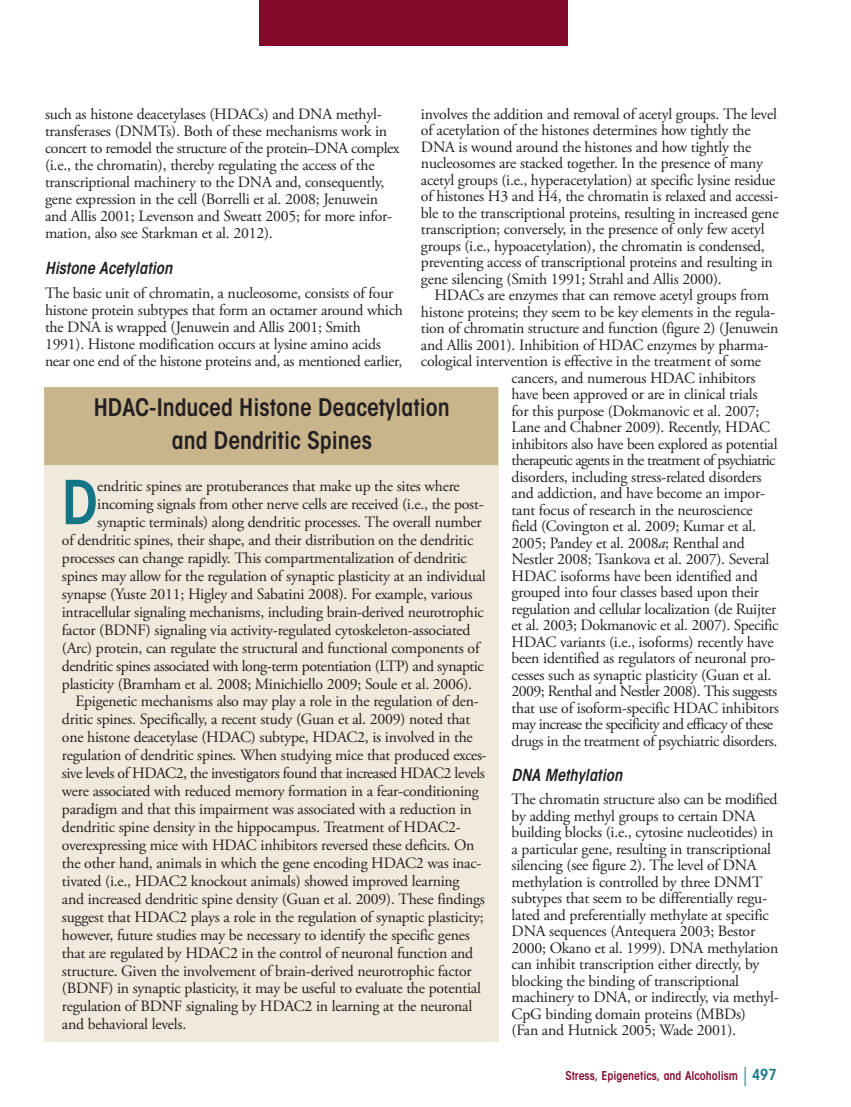
<style>
.page{position:relative;width:851px;height:1107px;background:#fff}
.page>*{position:absolute;margin:0;border:0;box-sizing:border-box;transform-origin:0 0}
.t1{font:600 condensed 60px "ITC Avant Garde Std";color:#147586}
.t2{font:600 condensed 24px/33px "ITC Avant Garde Std";color:#231f20;text-align:center}
.t3{font:italic 600 condensed 16.5px "ITC Avant Garde Std";color:#231f20}
.t4{font:15.75px/16.5px "Adobe Garamond Pro";letter-spacing:-.015em;color:#231f20}
.t5{font:15.75px "Adobe Garamond Pro";letter-spacing:-.035em;color:#231f20}
.t6{font:600 condensed 12px "ITC Avant Garde Std";color:#830a2b}
.s1{font-style:italic}
.s2{font-size:15px;color:#147586}
</style>
<div class="page">
<svg style="left:744px;top:1067px;width:1px;height:19px"></svg>
<div style="left:259px;top:0;width:308px;height:46px;background:#830a2b"></div>
<div style="left:44px;top:387px;width:454px;height:654px;background:#f0eadc"></div>
<div style="left:44px;top:387px;width:454px;height:78px;background:#c9b58c"></div>
<p class="t4" style="left:45px;top:106px;width:356px;line-height:17.1px">such as histone deacetylases (HDACs) and DNA methyl&shy;transferases (DNMTs). Both of these mechanisms work in concert to remodel the structure of the protein–DNA complex (i.e., the chromatin), thereby regulating the access of the transcriptional machinery to the DNA and, consequently, gene expression in the cell (Borrelli et al. 2008; Jenuwein and Allis 2001; Levenson and Sweatt 2005; for more infor&shy;mation, also see Starkman et al. 2012).</p>
<p class="t3" style="left:45px;top:262px;width:129px">Histone Acetylation</p>
<p class="t4" style="left:45px;top:286px;width:359px;line-height:17.1px">The basic unit of chromatin, a nucleosome, consists of four histone protein subtypes that form an octamer around which the DNA is wrapped (Jenuwein and Allis 2001; Smith 1991). Histone modification occurs at lysine amino acids near one end of the histone proteins and, as mentioned earlier,</p>
<p class="t4" style="left:421px;top:107px;width:357px">involves the addition and removal of acetyl groups. The level</p>
<p class="t4" style="left:421px;top:123px;width:331px">of acetylation of the histones determines how tightly the</p>
<p class="t4" style="left:421px;top:140px;width:332px">DNA is wound around the histones and how tightly the</p>
<p class="t4" style="left:421px;top:156px;width:343px">nucleosomes are stacked together. In the presence of many</p>
<p class="t4" style="left:421px;top:173px;width:356px">acetyl groups (i.e., hyperacetylation) at specific lysine residue</p>
<p class="t4" style="left:421px;top:189px;width:359px">of histones H3 and H4, the chromatin is relaxed and accessi-</p>
<p class="t4" style="left:421px;top:206px;width:359px">ble to the transcriptional proteins, resulting in increased gene</p>
<p class="t4" style="left:421px;top:222px;width:345px">transcription; conversely, in the presence of only few acetyl</p>
<p class="t4" style="left:421px;top:239px;width:345px">groups (i.e., hypoacetylation), the chromatin is condensed,</p>
<p class="t4" style="left:421px;top:255px;width:353px">preventing access of transcriptional proteins and resulting in</p>
<p class="t4" style="left:421px;top:272px;width:302px">gene silencing (Smith 1991; Strahl and Allis 2000).</p>
<p class="t4" style="left:434px;top:288px;width:336px">HDACs are enzymes that can remove acetyl groups from</p>
<p class="t4" style="left:421px;top:305px;width:355px">histone proteins; they seem to be key elements in the regula-</p>
<p class="t4" style="left:421px;top:321px;width:359px">tion of chromatin structure and function (figure 2) (Jenuwein</p>
<p class="t4" style="left:421px;top:338px;width:349px">and Allis 2001). Inhibition of HDAC enzymes by pharma-</p>
<p class="t4" style="left:421px;top:354px;width:341px">cological intervention is effective in the treatment of some</p>
<p class="t4" style="left:511px;top:371px;width:269px">cancers, and numerous HDAC inhibitors have been approved or are in clinical trials<br>for this purpose (Dokmanovic et al. 2007; Lane and Chabner 2009). Recently, HDAC inhibitors also have been explored as potential therapeutic agents in the treatment of psychiatric disorders, including stress-related disorders and addiction, and have become an impor&shy;tant focus of research in the neuroscience field (Covington et al. 2009; Kumar et al.<br>2005; Pandey et al. 2008<span class="s1">a</span>; Renthal and Nestler 2008; Tsankova et al. 2007). Several HDAC isoforms have been identified and grouped into four classes based upon their regulation and cellular localization (de Ruijter et al. 2003; Dokmanovic et al. 2007). Specific HDAC variants (i.e., isoforms) recently have been identified as regulators of neuronal pro&shy;cesses such as synaptic plasticity (Guan et al.<br>2009; Renthal and Nestler 2008). This suggests that use of isoform-specific HDAC inhibitors may increase the specificity and efficacy of these drugs in the treatment of psychiatric disorders.</p>
<p class="t3" style="left:511px;top:769px;width:112px">DNA Methylation</p>
<p class="t4" style="left:511px;top:792px;width:269px">The chromatin structure also can be modified by adding methyl groups to certain DNA building blocks (i.e., cytosine nucleotides) in a particular gene, resulting in transcriptional silencing (see figure 2). The level of DNA methylation is controlled by three DNMT subtypes that seem to be differentially regu&shy;lated and preferentially methylate at specific DNA sequences (Antequera 2003; Bestor 2000; Okano et al. 1999). DNA methylation can inhibit transcription either directly, by blocking the binding of transcriptional machinery to DNA, or indirectly, via methyl-CpG binding domain proteins (MBDs)<br>(Fan and Hutnick 2005; Wade 2001).</p>
<p class="t6" style="left:565px;top:1071px;width:213px">Stress, Epigenetics, and Alcoholism <span class="s2">497</span></p>
<h1 class="t2" style="left:94px;top:393px;width:357px">HDAC-Induced Histone Deacetylation and Dendritic Spines</h1>
<h2 class="t1" style="left:62px;top:480px;width:37px">D</h2>
<h2 class="t4" style="left:97px;top:479px;width:364px">endritic spines are protuberances that make up the sites where</h2>
<h2 class="t4" style="left:97px;top:497px;width:388px">incoming signals from other nerve cells are received (i.e., the post-</h2>
<h2 class="t4" style="left:97px;top:515px;width:386px">synaptic terminals) along dendritic processes. The overall number</h2>
<h2 class="t4" style="left:62px;top:533px;width:413px">of dendritic spines, their shape, and their distribution on the dendritic</h2>
<h2 class="t4" style="left:62px;top:551px;width:406px">processes can change rapidly. This compartmentalization of dendritic</h2>
<h2 class="t4" style="left:62px;top:569px;width:425px">spines may allow for the regulation of synaptic plasticity at an individual</h2>
<h2 class="t4" style="left:62px;top:587px;width:412px">synapse (Yuste 2011; Higley and Sabatini 2008). For example, various</h2>
<h2 class="t4" style="left:62px;top:605px;width:423px">intracellular signaling mechanisms, including brain-derived neurotrophic</h2>
<h2 class="t4" style="left:62px;top:623px;width:410px">factor (BDNF) signaling via activity-regulated cytoskeleton-associated</h2>
<h2 class="t4" style="left:62px;top:641px;width:419px">(Arc) protein, can regulate the structural and functional components of</h2>
<h2 class="t4" style="left:62px;top:659px;width:423px">dendritic spines associated with long-term potentiation (LTP) and synaptic</h2>
<h2 class="t4" style="left:62px;top:677px;width:412px">plasticity (Bramham et al. 2008; Minichiello 2009; Soule et al. 2006).</h2>
<h2 class="t4" style="left:75px;top:695px;width:405px">Epigenetic mechanisms also may play a role in the regulation of den-</h2>
<h2 class="t4" style="left:62px;top:713px;width:410px">dritic spines. Specifically, a recent study (Guan et al. 2009) noted that</h2>
<h2 class="t4" style="left:62px;top:730px;width:412px">one histone deacetylase (HDAC) subtype, HDAC2, is involved in the</h2>
<h2 class="t4" style="left:62px;top:748px;width:426px">regulation of dendritic spines. When studying mice that produced exces-</h2>
<h2 class="t5" style="left:62px;top:767px;width:424px">sive levels of HDAC2, the investigators found that increased HDAC2 levels</h2>
<h2 class="t4" style="left:62px;top:784px;width:418px">were associated with reduced memory formation in a fear-conditioning</h2>
<h2 class="t4" style="left:62px;top:802px;width:411px">paradigm and that this impairment was associated with a reduction in</h2>
<h2 class="t4" style="left:62px;top:820px;width:400px">dendritic spine density in the hippocampus. Treatment of HDAC2-</h2>
<h2 class="t4" style="left:62px;top:838px;width:414px">overexpressing mice with HDAC inhibitors reversed these deficits. On</h2>
<h2 class="t4" style="left:62px;top:856px;width:421px">the other hand, animals in which the gene encoding HDAC2 was inac-</h2>
<h2 class="t4" style="left:62px;top:874px;width:399px">tivated (i.e., HDAC2 knockout animals) showed improved learning</h2>
<h2 class="t4" style="left:62px;top:892px;width:424px">and increased dendritic spine density (Guan et al. 2009). These findings</h2>
<h2 class="t4" style="left:62px;top:910px;width:423px">suggest that HDAC2 plays a role in the regulation of synaptic plasticity;</h2>
<h2 class="t4" style="left:62px;top:928px;width:409px">however, future studies may be necessary to identify the specific genes</h2>
<h2 class="t4" style="left:62px;top:946px;width:413px">that are regulated by HDAC2 in the control of neuronal function and</h2>
<h2 class="t4" style="left:62px;top:964px;width:411px">structure. Given the involvement of brain-derived neurotrophic factor</h2>
<h2 class="t4" style="left:62px;top:982px;width:420px">(BDNF) in synaptic plasticity, it may be useful to evaluate the potential</h2>
<h2 class="t4" style="left:62px;top:1000px;width:412px">regulation of BDNF signaling by HDAC2 in learning at the neuronal</h2>
<h2 class="t4" style="left:62px;top:1017px;width:126px">and behavioral levels.</h2>
</div>
